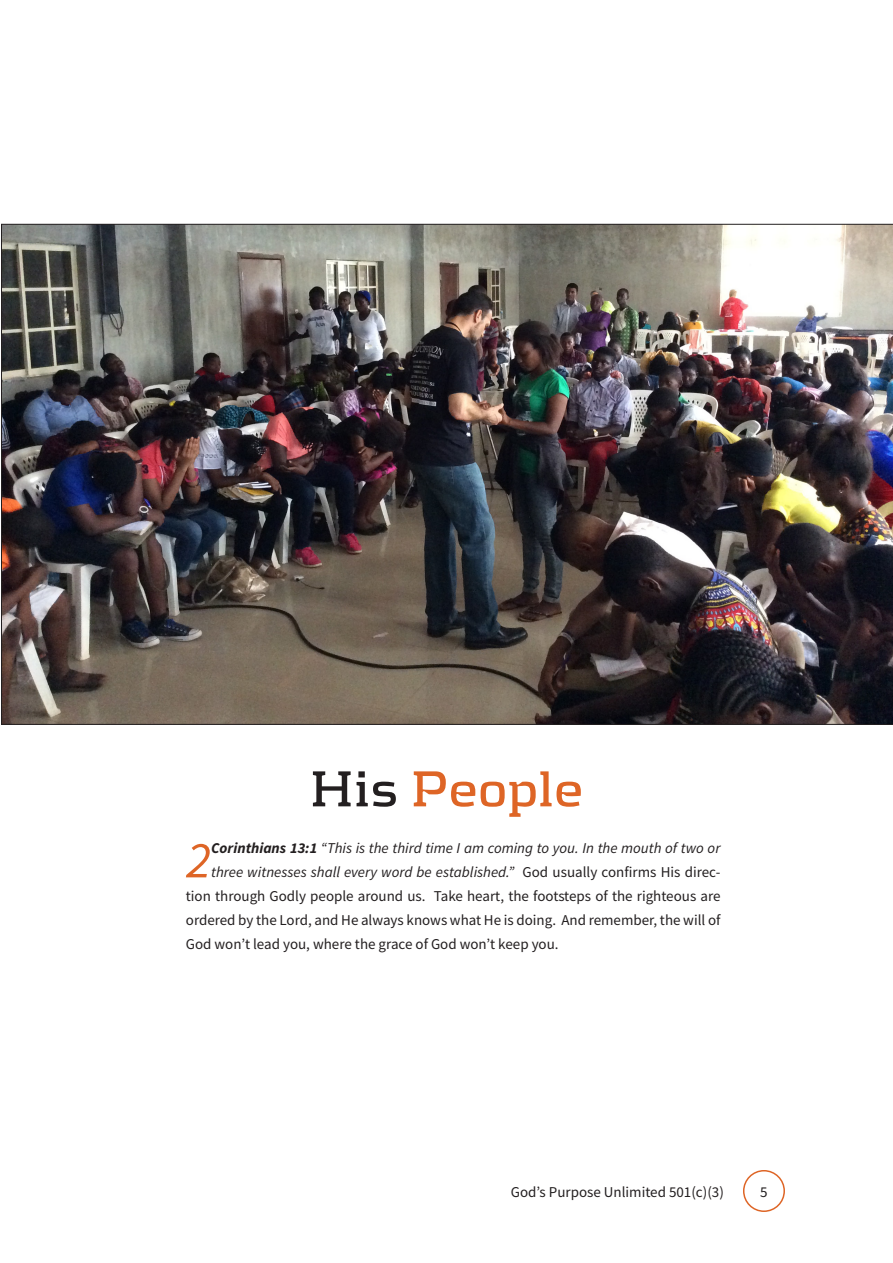
<style>
.page{position:relative;width:893px;height:1263px;background:#fff}
.page>*{position:absolute;margin:0;border:0;box-sizing:border-box;transform-origin:0 0}
.t1{font:700 52.5px "Kontrapunkt";color:#de6526}
.Description_Left{font:italic 51.6px "Source Sans Pro";color:#de6526}
.Description_Left-2{font:15px "Source Sans Pro";color:#231f20}
.Description_Left-3{font:italic 15px "Source Sans Pro";color:#231f20}
.s1{color:#231f20}
.s2{font-weight:700}
.s3{font-style:normal}
</style>
<div class="page">
<div style="left:743px;top:1170px;width:42px;height:42px;border:2px solid #de6526;border-radius:50%"></div>
<img style="left:1px;top:224px;width:892px;height:500px">
<p class="t1" style="left:310px;top:758px;width:275px"><span class="s1">His</span> People</p>
<p class="Description_Left" style="left:186px;top:827px;width:26px">2</p>
<p class="Description_Left-3" style="left:211px;top:839px;width:511px"><span class="s2">Corinthians 13:1</span> “This is the third time I am coming to you. In the mouth of two or</p>
<p class="Description_Left-3" style="left:211px;top:863px;width:511px">three witnesses shall every word be established.” <span class="s3">God usually confirms His direc-</span></p>
<p class="Description_Left-2" style="left:186px;top:887px;width:536px">tion through Godly people around us. Take heart, the footsteps of the righteous are</p>
<p class="Description_Left-2" style="left:186px;top:911px;width:536px">ordered by the Lord, and He always knows what He is doing. And remember, the will of</p>
<p class="Description_Left-2" style="left:186px;top:935px;width:374px">God won’t lead you, where the grace of God won’t keep you.</p>
<p class="Description_Left-2" style="left:511px;top:1182px;width:215px">God’s Purpose Unlimited 501(c)(3)</p>
<p class="Description_Left-2" style="left:760px;top:1182px;width:9px">5</p>
</div>
